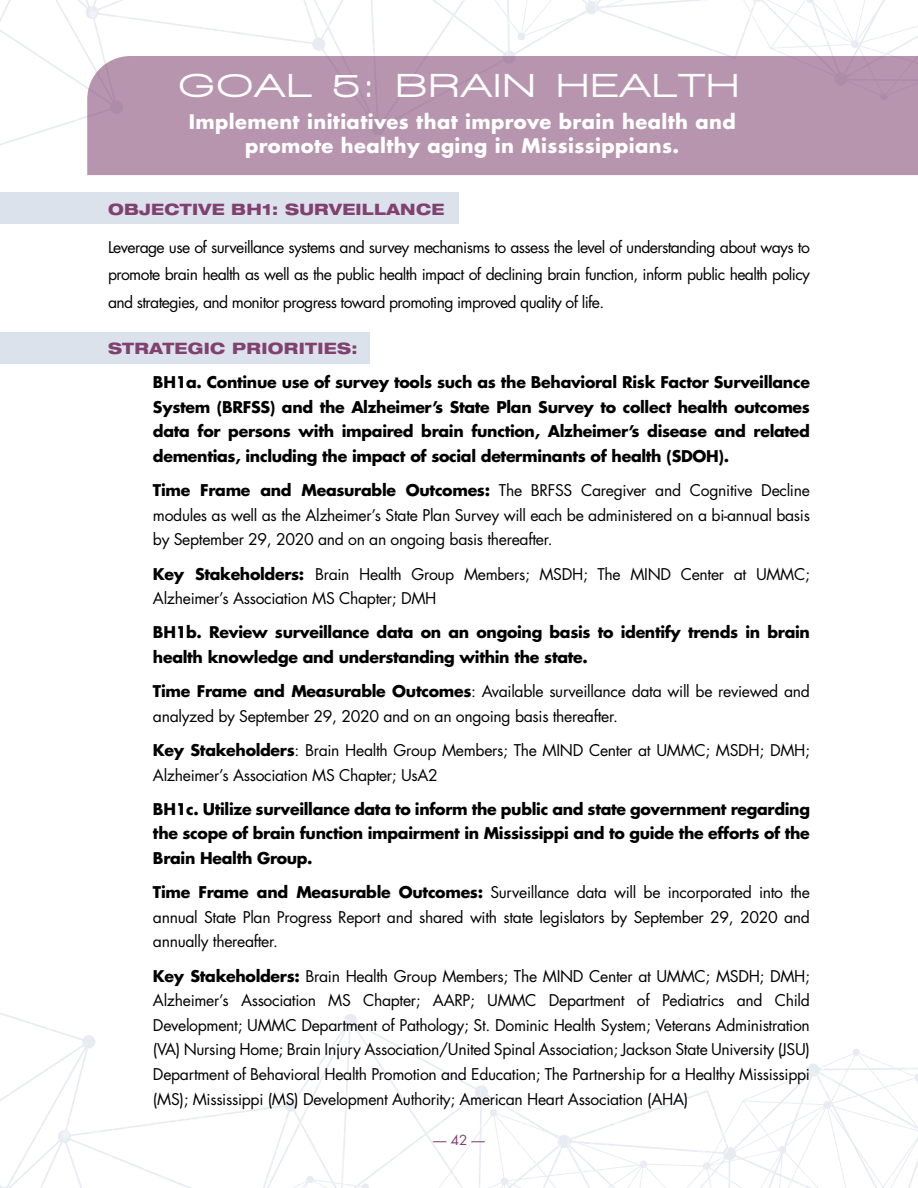
<style>
.page{position:relative;width:918px;height:1188px;background:#fff}
.page>*{position:absolute;margin:0;border:0;box-sizing:border-box;transform-origin:0 0}
.t1{font:900 34.05px "Walkway Expand";letter-spacing:.09em;color:#fff}
.t2{font:700 19.5px/24.6px "Futura";letter-spacing:.02em;color:#fff;text-align:center}
.t3{font:15.75px/24.6px "Futura";letter-spacing:-.02em;color:#000;text-align:justify}
.t4{font:700 15.75px/24.6px "Futura";letter-spacing:-.02em;color:#000;text-align:justify}
.t5{font:800 expanded 15.75px "Helvetica Neue";letter-spacing:.02em;color:#804170}
.t6{font:13.5px "Futura";color:#804170}
.s1{font-weight:700}
</style>
<div class="page">
<svg style="left:0;top:1013px;width:797px;height:175px"></svg>
<svg style="left:797px;top:1049px;width:121px;height:139px"></svg>
<svg style="left:17px;top:0;width:808px;height:176px"></svg>
<svg style="left:825px;top:0;width:93px;height:176px"></svg>
<div style="left:0;top:333px;width:369px;height:31px;background:#dce2ec"></div>
<div style="left:0;top:193px;width:459px;height:31px;background:#dce2ec"></div>
<div style="left:87px;top:56px;width:831px;height:119px;background:#b895af"></div>
<h1 class="t1" style="left:180px;top:67px;width:560px">GOAL 5: BRAIN HEALTH</h1>
<p class="t2" style="left:189px;top:109px;width:548px">Implement initiatives that improve brain health and promote healthy aging in Mississippians.</p>
<p class="t5" style="left:108px;top:200px;width:338px">OBJECTIVE BH1: SURVEILLANCE</p>
<p class="t3" style="left:108px;top:233px;width:704px;line-height:27.6px">Leverage use of surveillance systems and survey mechanisms to assess the level of understanding about ways to promote brain health as well as the public health impact of declining brain function, inform public health policy and strategies, and monitor progress toward promoting improved quality of life.</p>
<p class="t5" style="left:108px;top:338px;width:251px">STRATEGIC PRIORITIES:</p>
<p class="t4" style="left:153px;top:370px;width:659px">BH1a. Continue use of survey tools such as the Behavioral Risk Factor Surveillance System (BRFSS) and the Alzheimer’s State Plan Survey to collect health outcomes data for persons with impaired brain function, Alzheimer’s disease and related dementias, including the impact of social determinants of health (SDOH).</p>
<p class="t3" style="left:153px;top:478px;width:659px"><span class="s1">Time Frame and Measurable Outcomes:</span> The BRFSS Caregiver and Cognitive Decline modules as well as the Alzheimer’s State Plan Survey will each be administered on a bi-annual basis by September 29, 2020 and on an ongoing basis thereafter.</p>
<p class="t3" style="left:153px;top:561px;width:658px"><span class="s1">Key Stakeholders:</span> Brain Health Group Members; MSDH; The MIND Center at UMMC;<br>Alzheimer’s Association MS Chapter; DMH</p>
<p class="t4" style="left:153px;top:620px;width:658px">BH1b. Review surveillance data on an ongoing basis to identify trends in brain health knowledge and understanding within the state.</p>
<p class="t3" style="left:153px;top:679px;width:658px"><span class="s1">Time Frame and Measurable Outcomes</span>: Available surveillance data will be reviewed and analyzed by September 29, 2020 and on an ongoing basis thereafter.</p>
<p class="t3" style="left:153px;top:738px;width:659px"><span class="s1">Key Stakeholders</span>: Brain Health Group Members; The MIND Center at UMMC; MSDH; DMH;<br>Alzheimer’s Association MS Chapter; UsA2</p>
<p class="t4" style="left:153px;top:796px;width:659px">BH1c. Utilize surveillance data to inform the public and state government regarding the scope of brain function impairment in Mississippi and to guide the efforts of the Brain Health Group.</p>
<p class="t3" style="left:153px;top:880px;width:659px"><span class="s1">Time Frame and Measurable Outcomes:</span> Surveillance data will be incorporated into the annual State Plan Progress Report and shared with state legislators by September 29, 2020 and annually thereafter.</p>
<p class="t3" style="left:153px;top:963px;width:659px"><span class="s1">Key Stakeholders:</span> Brain Health Group Members; The MIND Center at UMMC; MSDH; DMH; Alzheimer’s Association MS Chapter; AARP; UMMC Department of Pediatrics and Child Development; UMMC Department of Pathology; St. Dominic Health System; Veterans Administration (VA) Nursing Home; Brain Injury Association/United Spinal Association; Jackson State University (JSU)<br>Department of Behavioral Health Promotion and Education; The Partnership for a Healthy Mississippi (MS); Mississippi (MS) Development Authority; American Heart Association (AHA)</p>
<p class="t6" style="left:433px;top:1130px;width:53px">— 42 —</p>
</div>
